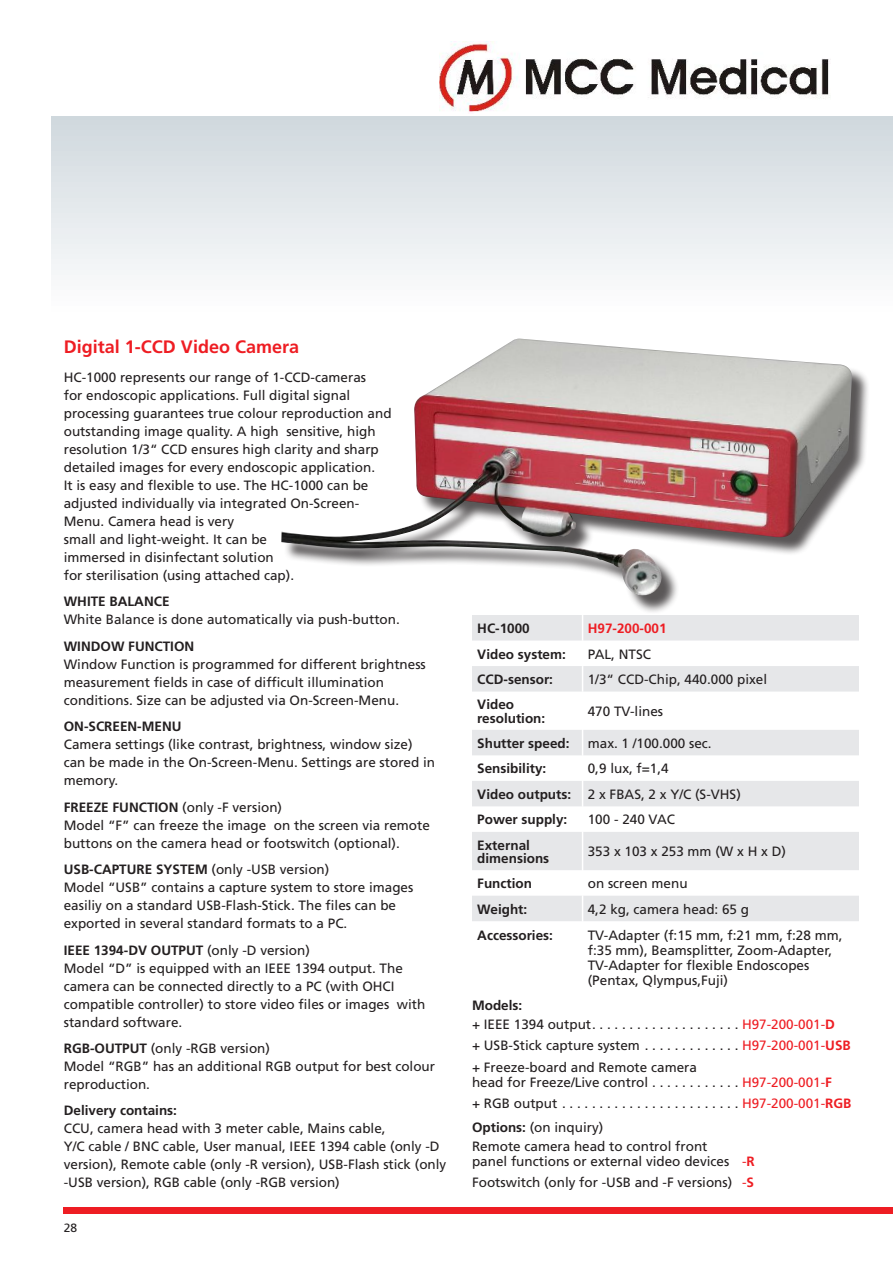
<style>
.page{position:relative;width:893px;height:1263px;background:#fff}
.page>*{position:absolute;margin:0;border:0;box-sizing:border-box;transform-origin:0 0}
.t1{font:700 18px "Frutiger";color:#ee1d23}
.Body_Text{font:13.5px/18px "Frutiger";color:#231f20}
.Body_Text-2{font:700 13.5px/13.5px "Frutiger";color:#231f20}
.t2{font:700 13.5px "Frutiger";color:#ee1d23}
.t3{font:12px "Frutiger";color:#231f20}
.s1{font-weight:700}
.s2{font-weight:400}
.s3{color:#ee1d23}
.s4{font-weight:700;color:#ee1d23}
</style>
<div class="page">
<div style="left:51px;top:117px;width:842px;height:200px;background:linear-gradient(to bottom,#cfd8dd,#fff)"></div>
<div style="left:64px;top:1208px;width:829px;height:6px;background:#ee1d23"></div>
<div style="left:283px;top:341px;width:587px;height:272px;background:#231f20;opacity:.75"></div>
<img style="left:281px;top:339px;width:571px;height:259px">
<svg style="left:472px;top:615px;width:387px;height:306px;fill:#e6e7e9"></svg>
<svg style="left:582px;top:615px;width:1px;height:76px"></svg>
<hr style="left:582px;top:691px;width:1px;height:39px;background:#fff">
<svg style="left:582px;top:730px;width:1px;height:102px"></svg>
<hr style="left:582px;top:832px;width:1px;height:38px;background:#fff">
<svg style="left:582px;top:870px;width:1px;height:51px"></svg>
<img style="left:440px;top:41px;width:390px;height:71px">
<p class="t1" style="left:64px;top:336px;width:237px">Digital 1-CCD Video Camera</p>
<p class="Body_Text" style="left:64px;top:368px;width:329px">HC-1000 represents our range of 1-CCD-cameras<br>for endoscopic applications. Full digital signal processing guarantees true colour reproduction and outstanding image quality. A high sensitive, high resolution 1/3“ CCD ensures high clarity and sharp detailed images for every endoscopic application.<br>It is easy and flexible to use. The HC-1000 can be adjusted individually via integrated On-Screen-Menu. Camera head is very<br>small and light-weight. It can be<br>immersed in disinfectant solution<br>for sterilisation (using attached cap).</p>
<p class="Body_Text-2" style="left:64px;top:595px;width:107px">WHITE BALANCE</p>
<p class="Body_Text" style="left:64px;top:610px;width:338px">White Balance is done automatically via push-button.</p>
<p class="Body_Text-2" style="left:64px;top:639px;width:132px">WINDOW FUNCTION</p>
<p class="Body_Text" style="left:64px;top:655px;width:364px">Window Function is programmed for different brightness measurement fields in case of difficult illumination conditions. Size can be adjusted via On-Screen-Menu.</p>
<p class="Body_Text-2" style="left:64px;top:720px;width:119px">ON-SCREEN-MENU</p>
<p class="Body_Text" style="left:64px;top:735px;width:373px">Camera settings (like contrast, brightness, window size) can be made in the On-Screen-Menu. Settings are stored in memory.</p>
<p class="Body_Text" style="left:64px;top:798px;width:220px"><span class="s1">FREEZE FUNCTION</span> (only -F version)</p>
<p class="Body_Text" style="left:64px;top:816px;width:368px">Model “F” can freeze the image on the screen via remote buttons on the camera head or footswitch (optional).</p>
<p class="Body_Text-2" style="left:64px;top:863px;width:267px">USB-CAPTURE SYSTEM <span class="s2">(only -USB version)</span></p>
<p class="Body_Text" style="left:64px;top:878px;width:351px">Model “USB” contains a capture system to store images easiliy on a standard USB-Flash-Stick. The files can be exported in several standard formats to a PC.</p>
<p class="Body_Text-2" style="left:64px;top:943px;width:248px">IEEE 1394-DV OUTPUT <span class="s2">(only -D version)</span></p>
<p class="Body_Text" style="left:64px;top:959px;width:363px">Model “D” is equipped with an IEEE 1394 output. The camera can be connected directly to a PC (with OHCI compatible controller) to store video files or images with standard software.</p>
<p class="Body_Text" style="left:64px;top:1039px;width:208px"><span class="s1">RGB-OUTPUT</span> (only -RGB version)</p>
<p class="Body_Text" style="left:64px;top:1057px;width:373px">Model “RGB” has an additional RGB output for best colour reproduction.</p>
<p class="Body_Text-2" style="left:64px;top:1104px;width:115px">Delivery contains:</p>
<p class="Body_Text" style="left:64px;top:1119px;width:323px">CCU, camera head with 3 meter cable, Mains cable,</p>
<p class="Body_Text" style="left:64px;top:1137px;width:384px">Y/C cable / BNC cable, User manual, IEEE 1394 cable (only -D version), Remote cable (only -R version), USB-Flash stick (only -USB version), RGB cable (only -RGB version)</p>
<p class="t3" style="left:64px;top:1220px;width:15px">28</p>
<p class="Body_Text-2" style="left:477px;top:621px;width:54px">HC-1000</p>
<p class="t2" style="left:588px;top:620px;width:80px">H97-200-001</p>
<p class="Body_Text-2" style="left:477px;top:647px;width:90px">Video system:</p>
<p class="Body_Text" style="left:588px;top:645px;width:65px">PAL, NTSC</p>
<p class="Body_Text-2" style="left:477px;top:672px;width:77px">CCD-sensor:</p>
<p class="Body_Text" style="left:588px;top:670px;width:181px">1/3“ CCD-Chip, 440.000 pixel</p>
<p class="Body_Text-2" style="left:477px;top:698px;width:70px">Video resolution:</p>
<p class="Body_Text" style="left:588px;top:702px;width:77px">470 TV-lines</p>
<p class="Body_Text-2" style="left:477px;top:736px;width:94px">Shutter speed:</p>
<p class="Body_Text" style="left:588px;top:734px;width:125px">max. 1 /100.000 sec.</p>
<p class="Body_Text-2" style="left:477px;top:762px;width:71px">Sensibility:</p>
<p class="Body_Text" style="left:588px;top:759px;width:82px">0,9 lux, f=1,4</p>
<p class="Body_Text-2" style="left:477px;top:787px;width:95px">Video outputs:</p>
<p class="Body_Text" style="left:588px;top:785px;width:155px">2 x FBAS, 2 x Y/C (S-VHS)</p>
<p class="Body_Text-2" style="left:477px;top:813px;width:92px">Power supply:</p>
<p class="Body_Text" style="left:588px;top:810px;width:89px">100 - 240 VAC</p>
<p class="Body_Text-2" style="left:477px;top:838px;width:73px">External dimensions</p>
<p class="Body_Text" style="left:588px;top:842px;width:200px">353 x 103 x 253 mm (W x H x D)</p>
<p class="Body_Text-2" style="left:477px;top:877px;width:56px">Function</p>
<p class="Body_Text" style="left:588px;top:874px;width:101px">on screen menu</p>
<p class="Body_Text-2" style="left:477px;top:902px;width:52px">Weight:</p>
<p class="Body_Text" style="left:588px;top:900px;width:163px">4,2 kg, camera head: 65 g</p>
<p class="Body_Text-2" style="left:477px;top:929px;width:77px">Accessories:</p>
<p class="Body_Text" style="left:588px;top:928px;width:256px;line-height:15px">TV-Adapter (f:15 mm, f:21 mm, f:28 mm, f:35 mm), Beamsplitter, Zoom-Adapter,</p>
<p class="Body_Text" style="left:588px;top:958px;width:223px;line-height:15px">TV-Adapter for flexible Endoscopes (Pentax, Qlympus,Fuji)</p>
<p class="Body_Text-2" style="left:472px;top:998px;width:52px">Models:</p>
<p class="Body_Text" style="left:472px;top:1015px;width:365px">+ IEEE 1394 output . . . . . . . . . . . . . . . . . . . . <span class="s3">H97-200-001-</span><span class="s4">D</span></p>
<p class="Body_Text" style="left:472px;top:1036px;width:380px">+ USB-Stick capture system . . . . . . . . . . . . . <span class="s3">H97-200-001-</span><span class="s4">USB</span></p>
<p class="Body_Text" style="left:472px;top:1058px;width:226px">+ Freeze-board and Remote camera</p>
<p class="Body_Text" style="left:472px;top:1073px;width:362px">head for Freeze/Live control . . . . . . . . . . . . <span class="s3">H97-200-001-</span><span class="s4">F</span></p>
<p class="Body_Text" style="left:472px;top:1094px;width:381px">+ RGB output ........................<span class="s3">H97-200-001-</span><span class="s4">RGB</span></p>
<p class="Body_Text" style="left:472px;top:1118px;width:133px"><span class="s1">Options:</span> (on inquiry)</p>
<p class="Body_Text" style="left:472px;top:1137px;width:237px">Remote camera head to control front</p>
<p class="Body_Text" style="left:472px;top:1152px;width:284px">panel functions or external video devices <span class="s3">-</span><span class="s4">R</span></p>
<p class="Body_Text" style="left:472px;top:1173px;width:284px">Footswitch (only for -USB and -F versions) <span class="s3">-</span><span class="s4">S</span></p>
</div>
